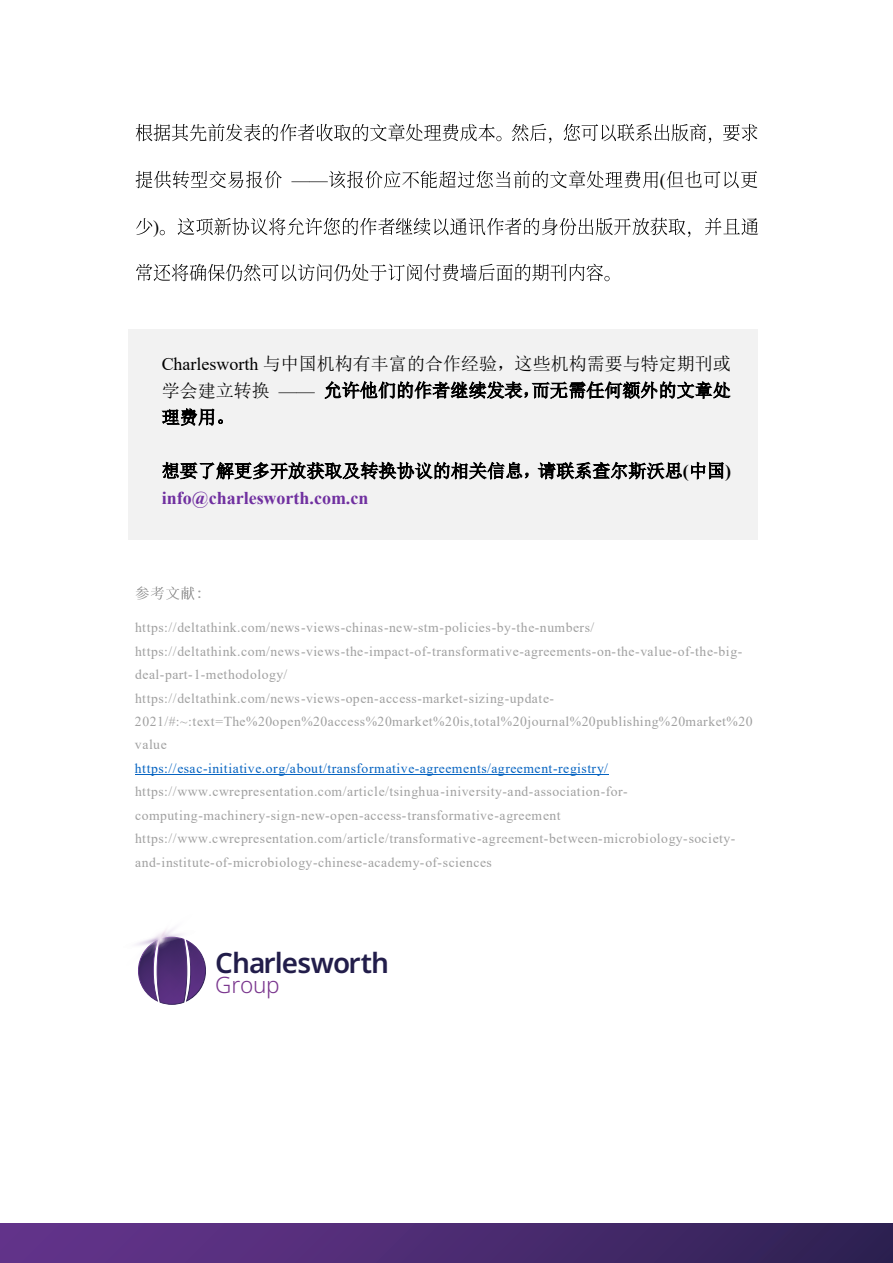
<style>
.page{position:relative;width:893px;height:1263px;background:#fff}
.page>*{position:absolute;margin:0;border:0;box-sizing:border-box;transform-origin:0 0}
.t1{font:600 27.9px "Noto Sans";letter-spacing:-.035em;color:#221d4a}
.t2{font:300 22.5px "Noto Sans";letter-spacing:-.01em;color:#7a368e}
.t3{font:18px/27px "Sim Sun";color:#000;text-align:justify}
.t4{font:700 18px "Times New Roman";color:#7030a0}
.t5{font:18px "Times New Roman";color:#000}
.t6{font:13.65px/23.4px "Times New Roman";letter-spacing:.035em;color:#a0a0a0}
.t7{font:13.65px "Times New Roman";letter-spacing:.035em;color:#0563c1}
.s1{font-family:"Times New Roman"}
.s2{font-family:"Times New Roman";font-weight:700}
</style>
<div class="page">
<div style="left:0;top:1224px;width:892px;height:39px;background:linear-gradient(to right,#67358f,#2f2253)"></div>
<img style="left:135px;top:123px;width:623px;height:21px">
<img style="left:135px;top:170px;width:147px;height:19px">
<img style="left:329px;top:170px;width:330px;height:19px">
<img style="left:666px;top:171px;width:92px;height:18px">
<img style="left:136px;top:218px;width:17px;height:17px">
<img style="left:159px;top:217px;width:236px;height:19px">
<img style="left:395px;top:217px;width:364px;height:21px">
<img style="left:136px;top:263px;width:474px;height:19px">
<img style="left:135px;top:586px;width:66px;height:14px">
<hr style="left:135px;top:774px;width:474px;height:1px;background:#0563c1">
<div style="left:129px;top:329px;width:629px;height:211px;background:#f2f2f2"></div>
<svg style="left:325px;top:381px;width:405px;height:18px"></svg>
<svg style="left:161px;top:408px;width:62px;height:18px"></svg>
<svg style="left:162px;top:462px;width:367px;height:18px"></svg>
<svg style="left:537px;top:462px;width:145px;height:18px"></svg>
<svg style="left:691px;top:462px;width:33px;height:18px"></svg>
<svg style="left:136px;top:929px;width:70px;height:76px"></svg>
<h3 class="t5" style="left:153px;top:214px;width:7px">)</h3>
<h3 class="t5" style="left:292px;top:167px;width:37px">——</h3>
<h3 class="t5" style="left:660px;top:167px;width:7px">(</h3>
<h3 class="t3" style="left:162px;top:350px;width:570px"><span class="s1">Charlesworth</span> 与中国机构有丰富的合作经验，这些机构需要与特定期刊或学会建立转换 <span class="s1">——</span> 允许他们的作者继续发表，而无需任何额外的文章处理费用。</h3>
<h3 class="t3" style="left:162px;top:457px;width:571px">想要了解更多开放获取及转换协议的相关信息，请联系查尔斯沃思<span class="s2">(</span>中国<span class="s2">)</span></h3>
<h3 class="t4" style="left:162px;top:485px;width:208px">info@charlesworth.com.cn</h3>
<p class="t6" style="left:135px;top:616px;width:619px">https://deltathink.com/news-views-chinas-new-stm-policies-by-the-numbers/ https://deltathink.com/news-views-the-impact-of-transformative-agreements-on-the-value-of-the-big&shy;deal-part-1-methodology/<br>https://deltathink.com/news-views-open-access-market-sizing-update-2021/#:~:text=The%20open%20access%20market%20is,total%20journal%20publishing%20market%20 value</p>
<p class="t7" style="left:135px;top:759px;width:474px">https://esac-initiative.org/about/transformative-agreements/agreement-registry/</p>
<p class="t6" style="left:135px;top:779px;width:602px">https://www.cwrepresentation.com/article/tsinghua-iniversity-and-association-for&shy;computing-machinery-sign-new-open-access-transformative-agreement https://www.cwrepresentation.com/article/transformative-agreement-between-microbiology-society&shy;and-institute-of-microbiology-chinese-academy-of-sciences</p>
<h1 class="t1" style="left:215px;top:943px;width:175px">Charlesworth</h1>
<h2 class="t2" style="left:215px;top:969px;width:66px">Group</h2>
</div>
